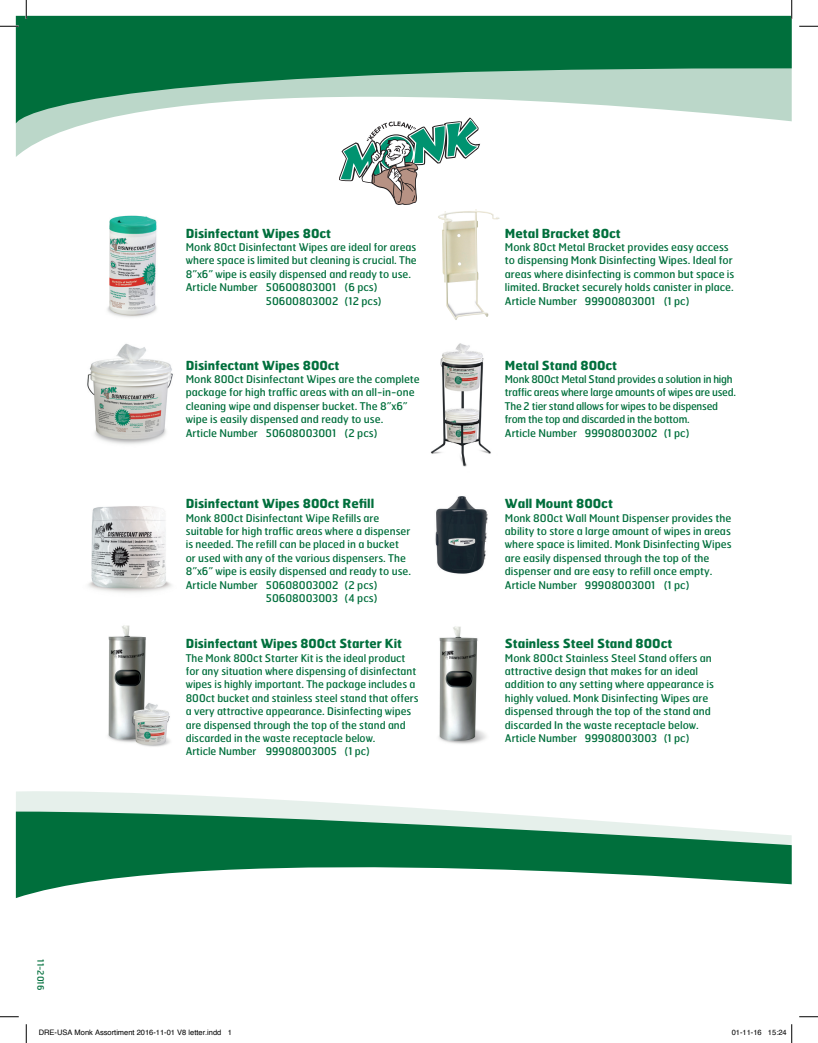
<style>
.page{position:relative;width:818px;height:1043px;background:#fff}
.page>*{position:absolute;margin:0;border:0;box-sizing:border-box;transform-origin:0 0}
.t1{font:700 12.5px "Dreumex Hermes";color:#006f3c}
.t2{font:10.62px/13.4px "Dreumex Hermes";color:#006f3c}
.t3{font:10.62px/13.4px "Dreumex Hermes";letter-spacing:-.02em;color:#006f3c}
.t4{font:8.75px "Dreumex Hermes";color:#006f3c}
.t5{font:7.5px "Helvetica";color:#000}
</style>
<div class="page">
<img style="left:435px;top:496px;width:53px;height:78px">
<img style="left:88px;top:506px;width:84px;height:87px">
<img style="left:446px;top:211px;width:53px;height:109px">
<img style="left:430px;top:343px;width:61px;height:124px">
<img style="left:439px;top:626px;width:47px;height:118px">
<img style="left:108px;top:625px;width:62px;height:122px">
<img style="left:107px;top:215px;width:50px;height:102px">
<img style="left:87px;top:343px;width:86px;height:101px">
<svg style="left:339px;top:157px;width:144px;height:132px"></svg>
<svg style="left:16px;top:791px;width:439px;height:20px;fill:#e6f0eb"></svg>
<svg style="left:16px;top:811px;width:775px;height:87px;fill:#006f3c"></svg>
<svg style="left:16px;top:124px;width:464px;height:33px"></svg>
<svg style="left:16px;top:16px;width:775px;height:108px;fill:#006f3c"></svg>
<svg style="left:0;top:25px;width:19px;height:2px"></svg>
<svg style="left:799px;top:25px;width:19px;height:2px"></svg>
<svg style="left:0;top:1016px;width:19px;height:1px"></svg>
<svg style="left:799px;top:1016px;width:19px;height:1px"></svg>
<svg style="left:25px;top:0;width:2px;height:19px"></svg>
<svg style="left:25px;top:1024px;width:2px;height:18px"></svg>
<svg style="left:790px;top:0;width:2px;height:19px"></svg>
<svg style="left:791px;top:1024px;width:1px;height:18px"></svg>
<p class="t4" style="left:48px;top:959px;width:33px;rotate:90deg">11-2016</p>
<p class="t1" style="left:186px;top:222px;width:147px">Disinfectant Wipes 80ct</p>
<p class="t2" style="left:186px;top:240px;width:232px">Monk 80ct Disinfectant Wipes are ideal for areas</p>
<p class="t2" style="left:186px;top:253px;width:232px">where space is limited but cleaning is crucial. The</p>
<p class="t2" style="left:186px;top:266px;width:227px">8”x6” wipe is easily dispensed and ready to use.</p>
<p class="t2" style="left:186px;top:280px;width:193px">Article Number 50600803001 (6 pcs)</p>
<p class="t2" style="left:266px;top:293px;width:117px">50600803002 (12 pcs)</p>
<p class="t1" style="left:186px;top:354px;width:155px">Disinfectant Wipes 800ct</p>
<p class="t2" style="left:186px;top:372px;width:235px">Monk 800ct Disinfectant Wipes are the complete package for high traffic areas with an all-in-one cleaning wipe and dispenser bucket. The 8”x6” wipe is easily dispensed and ready to use.<br>Article Number 50608003001 (2 pcs)</p>
<p class="t1" style="left:186px;top:492px;width:190px">Disinfectant Wipes 800ct Refill</p>
<p class="t2" style="left:186px;top:510px;width:195px">Monk 800ct Disinfectant Wipe Refills are</p>
<p class="t2" style="left:186px;top:524px;width:226px">suitable for high traffic areas where a dispenser</p>
<p class="t2" style="left:186px;top:537px;width:215px">is needed. The refill can be placed in a bucket</p>
<p class="t2" style="left:186px;top:550px;width:221px">or used with any of the various dispensers. The</p>
<p class="t2" style="left:186px;top:564px;width:227px">8”x6” wipe is easily dispensed and ready to use.</p>
<p class="t2" style="left:186px;top:577px;width:193px">Article Number 50608003002 (2 pcs)</p>
<p class="t2" style="left:266px;top:590px;width:113px">50608003003 (4 pcs)</p>
<p class="t1" style="left:186px;top:632px;width:218px">Disinfectant Wipes 800ct Starter Kit</p>
<p class="t2" style="left:186px;top:650px;width:234px">The Monk 800ct Starter Kit is the ideal product for any situation where dispensing of disinfectant wipes is highly important. The package includes a 800ct bucket and stainless steel stand that offers a very attractive appearance. Disinfecting wipes are dispensed through the top of the stand and discarded in the waste receptacle below.<br>Article Number 99908003005 (1 pc)</p>
<p class="t1" style="left:505px;top:222px;width:117px">Metal Bracket 80ct</p>
<p class="t2" style="left:505px;top:240px;width:231px">Monk 80ct Metal Bracket provides easy access to dispensing Monk Disinfecting Wipes. Ideal for areas where disinfecting is common but space is limited. Bracket securely holds canister in place.<br>Article Number 99900803001 (1 pc)</p>
<p class="t1" style="left:505px;top:354px;width:114px">Metal Stand 800ct</p>
<p class="t3" style="left:505px;top:372px;width:232px">Monk 800ct Metal Stand provides a solution in high traffic areas where large amounts of wipes are used.<br>The 2 tier stand allows for wipes to be dispensed from the top and discarded in the bottom.<br>Article Number 99908003002 (1 pc)</p>
<p class="t1" style="left:505px;top:492px;width:110px">Wall Mount 800ct</p>
<p class="t2" style="left:505px;top:510px;width:228px">Monk 800ct Wall Mount Dispenser provides the ability to store a large amount of wipes in areas where space is limited. Monk Disinfecting Wipes are easily dispensed through the top of the dispenser and are easy to refill once empty.<br>Article Number 99908003001 (1 pc)</p>
<p class="t1" style="left:505px;top:632px;width:169px">Stainless Steel Stand 800ct</p>
<p class="t2" style="left:505px;top:650px;width:211px">Monk 800ct Stainless Steel Stand offers an attractive design that makes for an ideal addition to any setting where appearance is highly valued. Monk Disinfecting Wipes are dispensed through the top of the stand and discarded In the waste receptacle below.<br>Article Number 99908003003 (1 pc)</p>
<p class="t5" style="left:39px;top:1027px;width:194px">DRE-USA Monk Assortiment 2016-11-01 V8 letter.indd 1</p>
<p class="t5" style="left:731px;top:1027px;width:57px">01-11-16 15:24</p>
</div>
